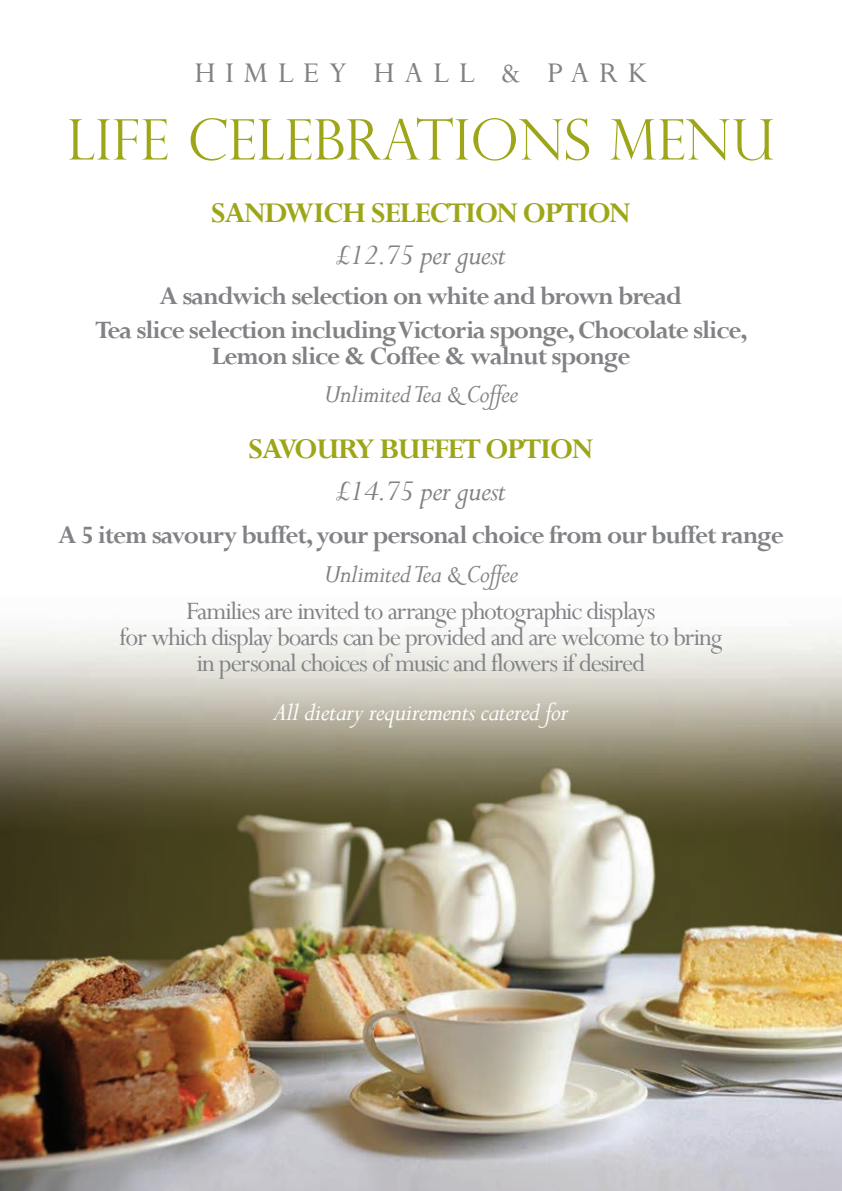
<style>
.page{position:relative;width:842px;height:1191px;background:#fff}
.page>*{position:absolute;margin:0;border:0;box-sizing:border-box;transform-origin:0 0}
.t1{font:300 56px "Perpetua Titling";color:#9da618}
.t2{font:700 32px "Perpetua";letter-spacing:-.04em;color:#9da618}
.t3{font:italic 32px "Perpetua";letter-spacing:-.02em;color:#808285}
.t4{font:32px "Perpetua";letter-spacing:.3em;color:#808285}
.t5{font:700 28px/34.4px "Perpetua";letter-spacing:-.04em;color:#808285;text-align:center}
.t6{font:28px/26px "Perpetua";letter-spacing:-.04em;color:#808285;text-align:center}
.t7{font:italic 28px "Perpetua";letter-spacing:-.02em;color:#808285}
.t8{font:italic 28px "Perpetua";letter-spacing:-.02em;color:#fff}
</style>
<div class="page">
<img style="left:0;top:633px;width:842px;height:558px">
<p class="t4" style="left:195px;top:53px;width:454px">HIMLEY HALL &amp; PARK</p>
<h1 class="t1" style="left:67px;top:106px;width:709px">LIFE CELEBRATIONS MENU</h1>
<p class="t2" style="left:211px;top:192px;width:421px">SANDWICH SELECTION OPTION</p>
<p class="t3" style="left:336px;top:234px;width:172px">£12.75 per guest</p>
<p class="t5" style="left:95px;top:278px;width:654px">A sandwich selection on white and brown bread<br>Tea slice selection including Victoria sponge, Chocolate slice,</p>
<p class="t5" style="left:211px;top:339px;width:420px">Lemon slice &amp; Coffee &amp; walnut sponge</p>
<p class="t7" style="left:324px;top:376px;width:196px">Unlimited Tea &amp; Coffee</p>
<p class="t2" style="left:249px;top:429px;width:346px">SAVOURY BUFFET OPTION</p>
<p class="t3" style="left:336px;top:471px;width:172px">£14.75 per guest</p>
<p class="t5" style="left:58px;top:517px;width:727px">A 5 item savoury buffet, your personal choice from our buffet range</p>
<p class="t7" style="left:324px;top:556px;width:196px">Unlimited Tea &amp; Coffee</p>
<p class="t6" style="left:119px;top:597px;width:604px">Families are invited to arrange photographic displays<br>for which display boards can be provided and are welcome to bring in personal choices of music and flowers if desired</p>
<p class="t8" style="left:273px;top:694px;width:296px">All dietary requirements catered for</p>
</div>
